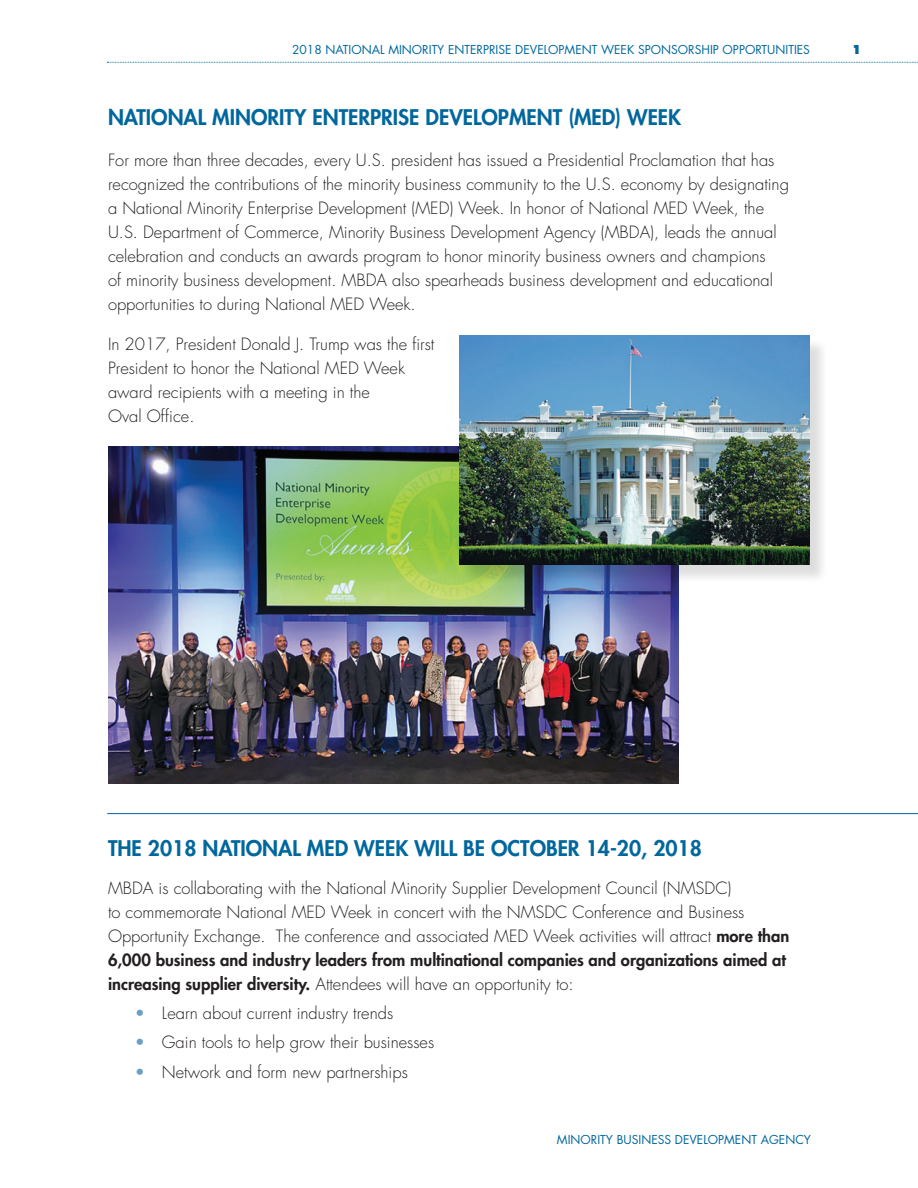
<style>
.page{position:relative;width:918px;height:1188px;background:#fff}
.page>*{position:absolute;margin:0;border:0;box-sizing:border-box;transform-origin:0 0}
.t1{font:800 21px "Futura Std";color:#00679d}
.t2{font:300 16.5px/24px "Futura Std";color:#231f20}
.t3{font:12px "Futura Std";color:#00679d}
.t4{font:800 12px "Futura Std";color:#00679d}
.s1{font-weight:800}
.s2{color:#68a0c7}
</style>
<div class="page">
<svg style="left:107px;top:62px;width:811px;height:1px"></svg>
<hr style="left:107px;top:813px;width:811px;height:1px;background:#00679d">
<img style="left:108px;top:447px;width:570px;height:336px">
<div style="left:462px;top:338px;width:367px;height:245px;background:#231f20;opacity:.15"></div>
<img style="left:460px;top:336px;width:350px;height:229px">
<p class="t3" style="left:292px;top:42px;width:519px">2018 NATIONAL MINORITY ENTERPRISE DEVELOPMENT WEEK SPONSORSHIP OPPORTUNITIES</p>
<p class="t4" style="left:852px;top:42px;width:11px">1</p>
<p class="t1" style="left:108px;top:104px;width:575px">NATIONAL MINORITY ENTERPRISE DEVELOPMENT (MED) WEEK</p>
<p class="t2" style="left:108px;top:148px;width:683px">For more than three decades, every U.S. president has issued a Presidential Proclamation that has recognized the contributions of the minority business community to the U.S. economy by designating a National Minority Enterprise Development (MED) Week. In honor of National MED Week, the U.S. Department of Commerce, Minority Business Development Agency (MBDA), leads the annual celebration and conducts an awards program to honor minority business owners and champions<br>of minority business development. MBDA also spearheads business development and educational opportunities to during National MED Week.</p>
<p class="t2" style="left:108px;top:332px;width:328px">In 2017, President Donald J. Trump was the first President to honor the National MED Week award recipients with a meeting in the<br>Oval Office.</p>
<p class="t1" style="left:108px;top:835px;width:595px">THE 2018 NATIONAL MED WEEK WILL BE OCTOBER 14-20, 2018</p>
<p class="t2" style="left:108px;top:876px;width:683px">MBDA is collaborating with the National Minority Supplier Development Council (NMSDC)<br>to commemorate National MED Week in concert with the NMSDC Conference and Business Opportunity Exchange. The conference and associated MED Week activities will attract <span class="s1">more than 6,000 business and industry leaders from multinational companies and organizations aimed at increasing supplier diversity.</span> Attendees will have an opportunity to:</p>
<p class="t2" style="left:135px;top:1002px;width:260px"><span class="s2">•</span> Learn about current industry trends</p>
<p class="t2" style="left:135px;top:1031px;width:301px"><span class="s2">•</span> Gain tools to help grow their businesses</p>
<p class="t2" style="left:135px;top:1060px;width:274px"><span class="s2">•</span> Network and form new partnerships</p>
<p class="t3" style="left:557px;top:1132px;width:256px">MINORITY BUSINESS DEVELOPMENT AGENCY</p>
</div>
